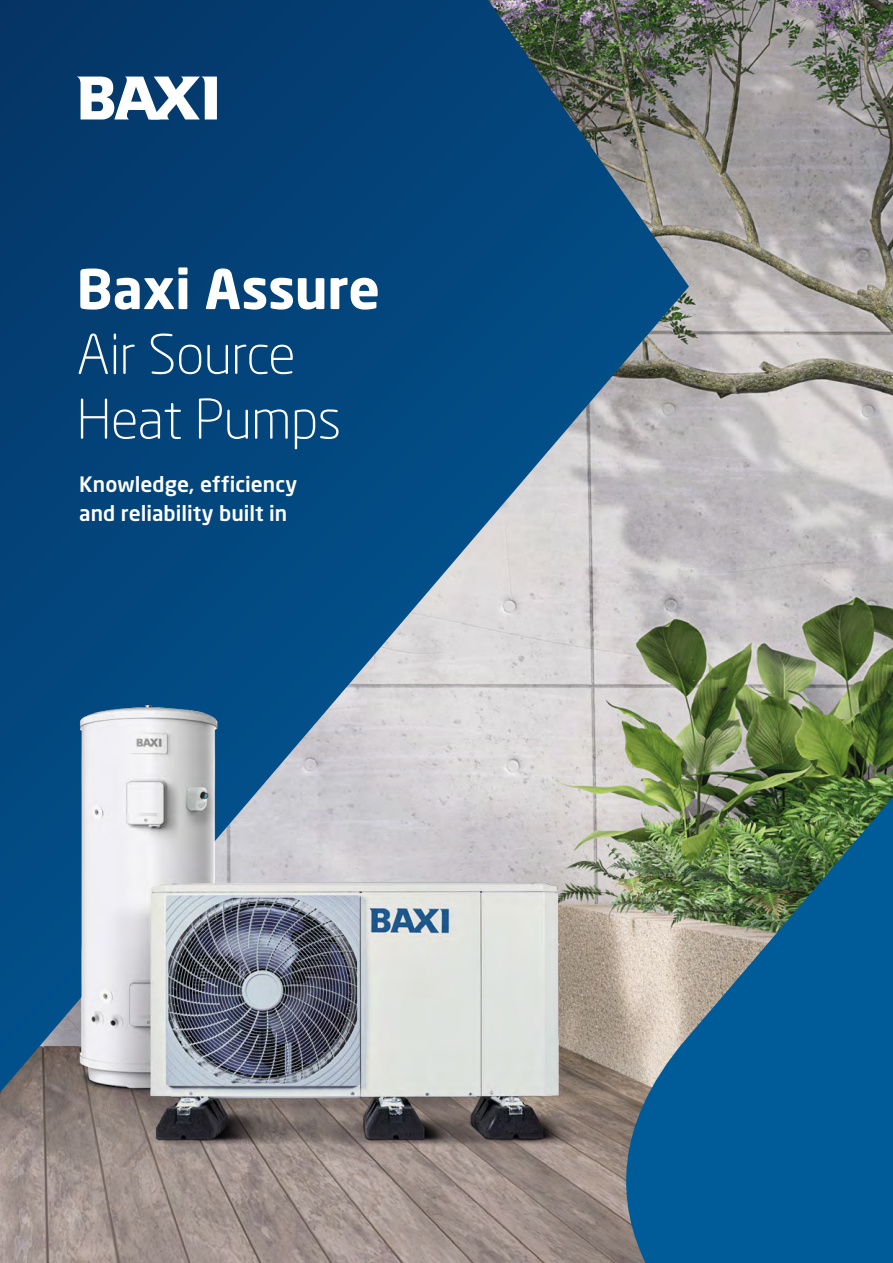
<style>
.page{position:relative;width:893px;height:1263px;background:#fff}
.page>*{position:absolute;margin:0;border:0;box-sizing:border-box;transform-origin:0 0}
.t1{font:300 54px/64.8px "Neo Sans Pro";letter-spacing:-.01em;color:#fff}
.t2{font:700 54px "Neo Sans Pro";letter-spacing:-.01em;color:#fff}
.t3{font:500 21px/29.2px "Neo Sans Pro";color:#fff}
</style>
<div class="page">
<img style="left:0;top:0;width:893px;height:1263px">
<svg style="left:77px;top:77px;width:140px;height:42px"></svg>
<img style="left:60px;top:631px;width:588px;height:555px">
<h1 class="t2" style="left:77px;top:254px;width:305px">Baxi Assure</h1>
<h1 class="t1" style="left:77px;top:321px;width:266px">Air Source<br>Heat Pumps</h1>
<p class="t3" style="left:79px;top:469px;width:220px">Knowledge, efficiency and reliability built in</p>
</div>
